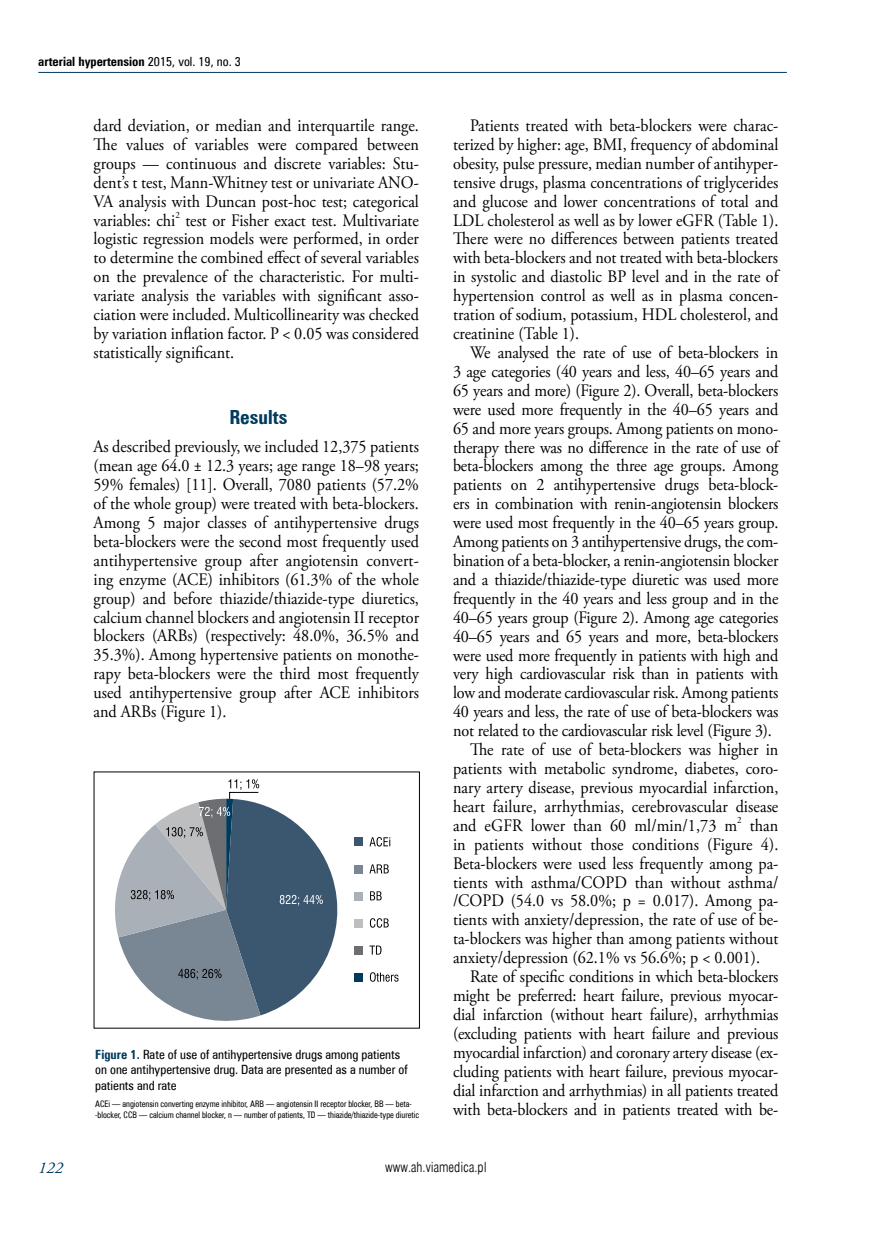
<style>
.page{position:relative;width:872px;height:1234px;background:#fff}
.page>*{position:absolute;margin:0;border:0;box-sizing:border-box;transform-origin:0 0}
.t1{font:700 19.5px "Zurich Cn EU";color:#003a5d}
.t2{font:17.55px/18.9px "Adobe Garamond Pro";letter-spacing:-.01em;color:#000;text-align:justify;scale:.93 1}
.t3{font:italic 16.5px "Adobe Garamond Pro";color:#003a5d}
.t4{font:13.5px "Swis 721 Lt Cn EU";color:#000}
.t5{font:12.75px/15.3px "Zurich Cn EU";color:#000}
.t6{font:700 12.75px "Zurich Cn EU";color:#000}
.t7{font:9px/10.8px "Zurich Cn EU";color:#000;scale:.92 1}
.s1{font-weight:400}
.s2{font-weight:700;color:#003a5d}
</style>
<div class="page">
<hr style="left:38px;top:72px;width:749px;height:1px;background:#003a5d">
<div style="left:354px;top:972px;width:9px;height:8px;background:#003a5d"></div>
<svg style="left:369px;top:837px;width:21px;height:9px"></svg>
<div style="left:354px;top:837px;width:9px;height:8px;background:#3a576f"></div>
<svg style="left:369px;top:864px;width:20px;height:9px"></svg>
<div style="left:354px;top:864px;width:9px;height:9px;background:#798693"></div>
<svg style="left:370px;top:891px;width:12px;height:9px"></svg>
<div style="left:354px;top:891px;width:9px;height:8px;background:#aab0b7"></div>
<svg style="left:370px;top:918px;width:19px;height:9px"></svg>
<div style="left:354px;top:918px;width:9px;height:9px;background:#bcbec0"></div>
<svg style="left:369px;top:945px;width:12px;height:9px"></svg>
<div style="left:354px;top:945px;width:9px;height:9px;background:#6d6e71"></div>
<svg style="left:370px;top:972px;width:28px;height:9px"></svg>
<svg style="left:108px;top:779px;width:243px;height:250px"></svg>
<p class="t6" style="left:38px;top:53px;width:204px">arterial hypertension <span class="s1">2015, vol. 19, no. 3</span></p>
<p class="t2" style="left:94px;top:116px;width:351px">dard deviation, or median and interquartile range.<br>The values of variables were compared between groups — continuous and discrete variables: Stu&shy;dent’s t test, Mann-Whitney test or univariate ANO-VA analysis with Duncan post-hoc test; categorical variables: chi<sup>2</sup> test or Fisher exact test. Multivariate logistic regression models were performed, in order to determine the combined effect of several variables on the prevalence of the characteristic. For multi&shy;variate analysis the variables with significant asso&shy;ciation were included. Multicollinearity was checked by variation inflation factor. P &lt; 0.05 was considered statistically significant.</p>
<p class="t1" style="left:229px;top:404px;width:60px">Results</p>
<p class="t2" style="left:94px;top:438px;width:351px">As described previously, we included 12,375 patients (mean age 64.0 ± 12.3 years; age range 18–98 years; 59% females) [11]. Overall, 7080 patients (57.2% of the whole group) were treated with beta-blockers.<br>Among 5 major classes of antihypertensive drugs beta-blockers were the second most frequently used antihypertensive group after angiotensin convert&shy;ing enzyme (ACE) inhibitors (61.3% of the whole group) and before thiazide/thiazide-type diuretics, calcium channel blockers and angiotensin II receptor blockers (ARBs) (respectively: 48.0%, 36.5% and 35.3%). Among hypertensive patients on monothe&shy;rapy beta-blockers were the third most frequently used antihypertensive group after ACE inhibitors and ARBs (Figure 1).</p>
<p class="t5" style="left:95px;top:1046px;width:314px"><span class="s2">Figure 1.</span> Rate of use of antihypertensive drugs among patients on one antihypertensive drug. Data are presented as a number of patients and rate</p>
<p class="t7" style="left:95px;top:1097px;width:354px">ACEi — angiotensin converting enzyme inhibitor, ARB — angiotensin II receptor blocker, BB — beta--blocker, CCB — calcium channel blocker, n — number of patients, TD — thiazide/thiazide-type diuretic</p>
<p class="t2" style="left:453px;top:116px;width:351px;text-indent:17px">Patients treated with beta-blockers were charac&shy;terized by higher: age, BMI, frequency of abdominal obesity, pulse pressure, median number of antihyper&shy;tensive drugs, plasma concentrations of triglycerides and glucose and lower concentrations of total and LDL cholesterol as well as by lower eGFR (Table 1).<br>There were no differences between patients treated with beta-blockers and not treated with beta-blockers in systolic and diastolic BP level and in the rate of hypertension control as well as in plasma concen&shy;tration of sodium, potassium, HDL cholesterol, and creatinine (Table 1).</p>
<p class="t2" style="left:470px;top:343px;width:333px">We analysed the rate of use of beta-blockers in</p>
<p class="t2" style="left:453px;top:362px;width:351px">3 age categories (40 years and less, 40–65 years and</p>
<p class="t2" style="left:453px;top:381px;width:351px">65 years and more) (Figure 2). Overall, beta-blockers</p>
<p class="t2" style="left:453px;top:400px;width:351px">were used more frequently in the 40–65 years and</p>
<p class="t2" style="left:453px;top:419px;width:351px">65 and more years groups. Among patients on mono-</p>
<p class="t2" style="left:453px;top:438px;width:351px">therapy there was no difference in the rate of use of</p>
<p class="t2" style="left:453px;top:457px;width:351px">beta-blockers among the three age groups. Among</p>
<p class="t2" style="left:453px;top:476px;width:351px">patients on 2 antihypertensive drugs beta-block-</p>
<p class="t2" style="left:453px;top:495px;width:351px">ers in combination with renin-angiotensin blockers</p>
<p class="t2" style="left:453px;top:513px;width:351px">were used most frequently in the 40–65 years group.</p>
<p class="t2" style="left:453px;top:532px;width:351px">Among patients on 3 antihypertensive drugs, the com-</p>
<p class="t2" style="left:453px;top:551px;width:351px">bination of a beta-blocker, a renin-angiotensin blocker</p>
<p class="t2" style="left:453px;top:570px;width:351px">and a thiazide/thiazide-type diuretic was used more</p>
<p class="t2" style="left:453px;top:589px;width:351px">frequently in the 40 years and less group and in the</p>
<p class="t2" style="left:453px;top:608px;width:351px">40–65 years group (Figure 2). Among age categories</p>
<p class="t2" style="left:453px;top:627px;width:351px">40–65 years and 65 years and more, beta-blockers</p>
<p class="t2" style="left:453px;top:646px;width:351px">were used more frequently in patients with high and</p>
<p class="t2" style="left:453px;top:665px;width:351px">very high cardiovascular risk than in patients with</p>
<p class="t2" style="left:453px;top:683px;width:351px">low and moderate cardiovascular risk. Among patients</p>
<p class="t2" style="left:453px;top:702px;width:351px">40 years and less, the rate of use of beta-blockers was</p>
<p class="t2" style="left:453px;top:721px;width:344px">not related to the cardiovascular risk level (Figure 3).</p>
<p class="t2" style="left:470px;top:740px;width:333px">The rate of use of beta-blockers was higher in</p>
<p class="t2" style="left:453px;top:759px;width:351px">patients with metabolic syndrome, diabetes, coro-</p>
<p class="t2" style="left:453px;top:778px;width:351px">nary artery disease, previous myocardial infarction,</p>
<p class="t2" style="left:453px;top:797px;width:351px">heart failure, arrhythmias, cerebrovascular disease</p>
<p class="t2" style="left:453px;top:816px;width:312px">and eGFR lower than 60 ml/min/1,73 m<sup>2</sup></p>
<p class="t2" style="left:453px;top:816px;width:351px;text-indent:297px">than in patients without those conditions (Figure 4).<br>Beta-blockers were used less frequently among pa&shy;tients with asthma/COPD than without asthma/ /COPD (54.0 vs 58.0%; p = 0.017). Among pa&shy;tients with anxiety/depression, the rate of use of be&shy;ta-blockers was higher than among patients without anxiety/depression (62.1% vs 56.6%; p &lt; 0.001).</p>
<p class="t2" style="left:453px;top:967px;width:351px;text-indent:17px">Rate of specific conditions in which beta-blockers might be preferred: heart failure, previous myocar&shy;dial infarction (without heart failure), arrhythmias (excluding patients with heart failure and previous myocardial infarction) and coronary artery disease (ex&shy;cluding patients with heart failure, previous myocar&shy;dial infarction and arrhythmias) in all patients treated with beta-blockers and in patients treated with be-</p>
<p class="t3" style="left:38px;top:1157px;width:26px">122</p>
<p class="t4" style="left:385px;top:1158px;width:103px">www.ah.viamedica.pl</p>
</div>
